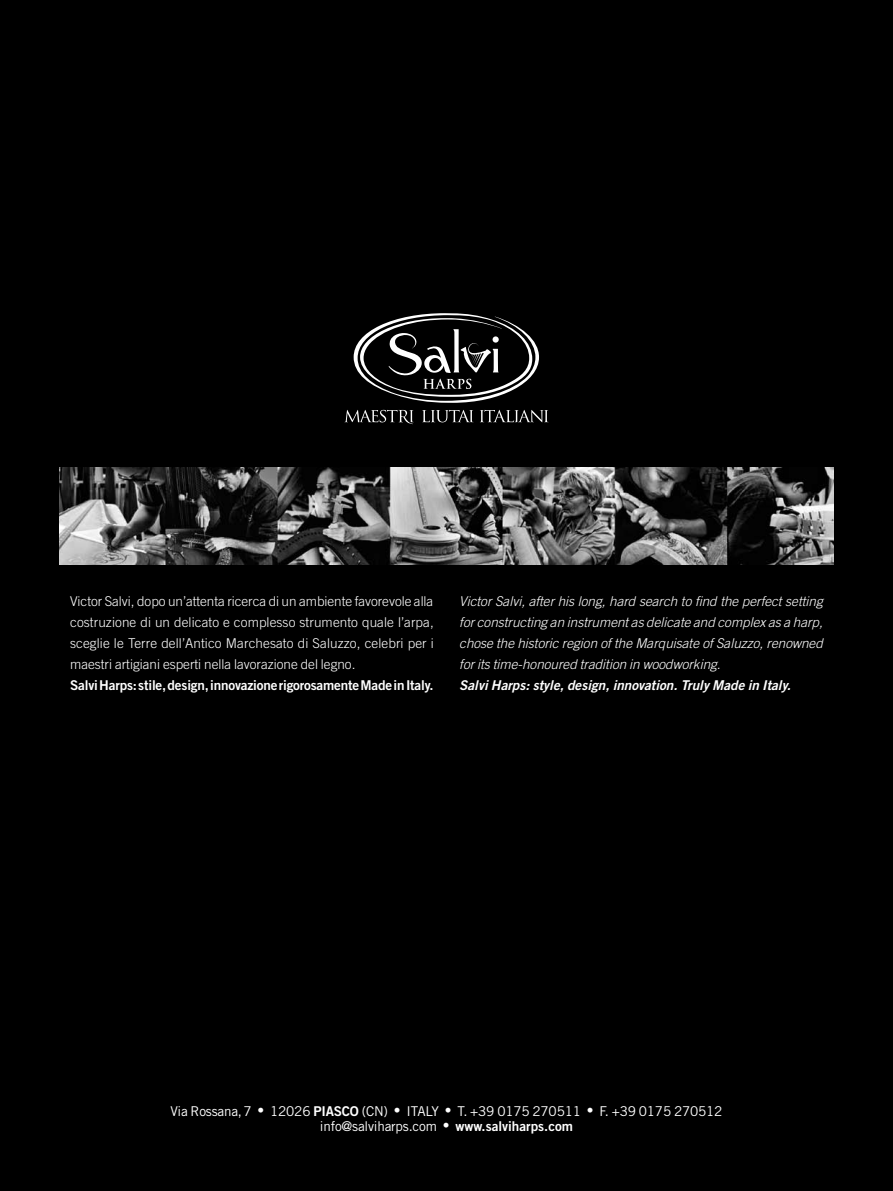
<style>
.page{position:relative;width:893px;height:1191px;background:#000}
.page>*{position:absolute;margin:0;border:0;box-sizing:border-box;transform-origin:0 0}
.t1{font:300 13.5px/21px "Trade Gothic";color:#fff;text-align:justify}
.t2{font:italic 300 13.5px/21px "Trade Gothic";color:#fff;text-align:justify}
.t3{font:13.5px/15px "Trade Gothic";letter-spacing:-.015em;color:#fff;text-align:center}
.t4{font:13.5px "Trade Gothic Bold Two";letter-spacing:-.015em;color:#fff}
.t5{font:italic 13.5px "Trade Gothic Bold Two";color:#fff}
.s1{font-family:"Trade Gothic Bold Two"}
</style>
<div class="page">
<svg style="left:354px;top:313px;width:185px;height:90px"></svg>
<svg style="left:344px;top:410px;width:70px;height:14px"></svg>
<svg style="left:480px;top:410px;width:68px;height:12px"></svg>
<svg style="left:422px;top:410px;width:51px;height:12px"></svg>
<img style="left:59px;top:467px;width:774px;height:97px">
<p class="t1" style="left:70px;top:590px;width:365px">Victor Salvi, dopo un’attenta ricerca di un ambiente favorevole alla costruzione di un delicato e complesso strumento quale l’arpa, sceglie le Terre dell’Antico Marchesato di Saluzzo, celebri per i maestri artigiani esperti nella lavorazione del legno.</p>
<p class="t4" style="left:70px;top:677px;width:365px">Salvi Harps: stile, design, innovazione rigorosamente Made in Italy.</p>
<p class="t2" style="left:459px;top:590px;width:365px">Victor Salvi, after his long, hard search to find the perfect setting for constructing an instrument as delicate and complex as a harp, chose the historic region of the Marquisate of Saluzzo, renowned for its time-honoured tradition in woodworking.</p>
<p class="t5" style="left:459px;top:677px;width:333px">Salvi Harps: style, design, innovation. Truly Made in Italy.</p>
<p class="t3" style="left:170px;top:1103px;width:554px">Via Rossana, 7 • 12026 <span class="s1">Piasco</span> (Cn) • Italy • T. +39 0175 270511 • F. +39 0175 270512 info@salviharps.com • <span class="s1">www.salviharps.com</span></p>
</div>
